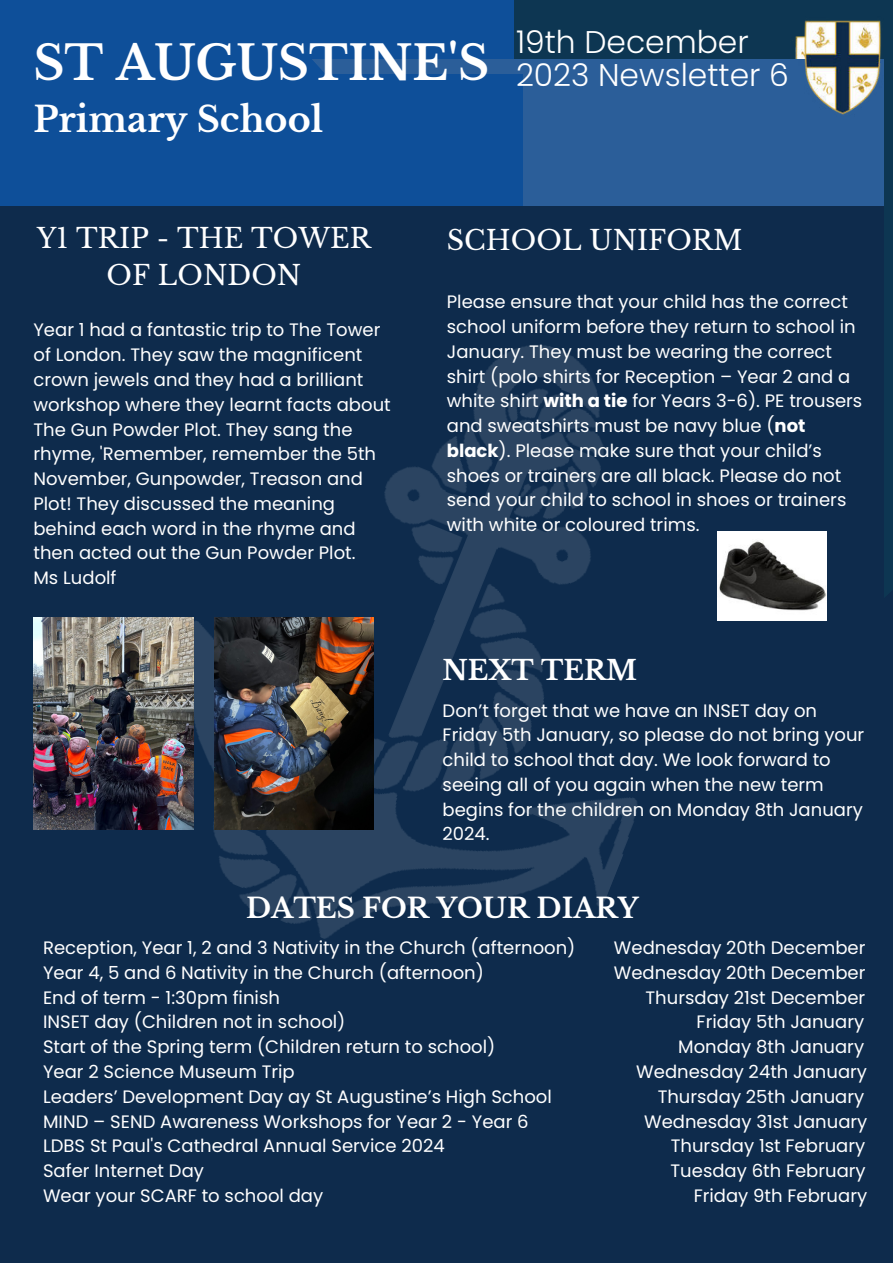
<style>
.page{position:relative;width:894px;height:1264px;background:#fff}
.page>*{position:absolute;margin:0;border:0;box-sizing:border-box;transform-origin:0 0}
.t1{font:700 46.95px "Libre Baskerville";color:#fff}
.t2{font:700 34.95px "Libre Baskerville";color:#fff}
.t3{font:300 31.35px/32.8px "Poppins";color:#fff}
.t4{font:700 27.3px "Libre Baskerville";color:#fff}
.t5{font:27px/37.2px "Libre Baskerville";color:#fff;text-align:center}
.t6{font:700 27px "Libre Baskerville";color:#fff}
.t7{font:18px/24.8px "Poppins";color:#fff}
.s1{font-weight:700}
</style>
<div class="page">
<div style="left:0;top:0;width:892px;height:1262px;background:#0e2b4c"></div>
<div style="left:0;top:0;width:513px;height:134px;background:#0e4f99"></div>
<svg style="left:312px;top:0;width:581px;height:686px;fill:#2b5e99"></svg>
<div style="left:0;top:74px;width:522px;height:137px;background:#0e4f99"></div>
<div style="left:0;top:206px;width:891px;height:502px;background:#0e2b4c"></div>
<img style="left:790px;top:17px;width:100px;height:100px">
<img style="left:193px;top:345px;width:595px;height:594px">
<img style="left:717px;top:531px;width:109px;height:89px">
<img style="left:214px;top:617px;width:159px;height:213px">
<img style="left:33px;top:617px;width:160px;height:213px">
<h1 class="t1" style="left:33px;top:35px;width:457px">ST AUGUSTINE'S</h1>
<h2 class="t2" style="left:33px;top:98px;width:291px">Primary School</h2>
<h3 class="t3" style="left:516px;top:26px;width:274px">19th December<br>2023 Newsletter 6</h3>
<h3 class="t5" style="left:37px;top:219px;width:336px">Y1 TRIP - THE TOWER<br>OF LONDON</h3>
<p class="t7" style="left:33px;top:318px;width:359px">Year 1 had a fantastic trip to The Tower of London. They saw the magnificent crown jewels and they had a brilliant workshop where they learnt facts about<br>The Gun Powder Plot. They sang the rhyme, 'Remember, remember the 5th<br>November, Gunpowder, Treason and<br>Plot! They discussed the meaning behind each word in the rhyme and then acted out the Gun Powder Plot.<br>Ms Ludolf</p>
<h3 class="t5" style="left:446px;top:222px;width:297px">SCHOOL UNIFORM</h3>
<p class="t7" style="left:446px;top:290px;width:417px">Please ensure that your child has the correct school uniform before they return to school in January. They must be wearing the correct shirt (polo shirts for Reception – Year 2 and a white shirt <span class="s1">with a tie</span> for Years 3-6). PE trousers and sweatshirts must be navy blue (<span class="s1">not black</span>). Please make sure that your child’s shoes or trainers are all black. Please do not send your child to school in shoes or trainers with white or coloured trims.</p>
<h3 class="t6" style="left:442px;top:654px;width:196px">NEXT TERM</h3>
<p class="t7" style="left:442px;top:698px;width:423px">Don’t forget that we have an INSET day on Friday 5th January, so please do not bring your child to school that day. We look forward to seeing all of you again when the new term begins for the children on Monday 8th January 2024.</p>
<h3 class="t4" style="left:246px;top:891px;width:394px">DATES FOR YOUR DIARY</h3>
<p class="t7" style="left:43px;top:935px;width:533px">Reception, Year 1, 2 and 3 Nativity in the Church (afternoon)</p>
<p class="t7" style="left:613px;top:935px;width:253px">Wednesday 20th December</p>
<p class="t7" style="left:43px;top:960px;width:442px">Year 4, 5 and 6 Nativity in the Church (afternoon)</p>
<p class="t7" style="left:613px;top:960px;width:253px">Wednesday 20th December</p>
<p class="t7" style="left:43px;top:985px;width:238px">End of term - 1:30pm finish</p>
<p class="t7" style="left:645px;top:985px;width:221px">Thursday 21st December</p>
<p class="t7" style="left:43px;top:1009px;width:304px">INSET day (Children not in school)</p>
<p class="t7" style="left:696px;top:1009px;width:169px">Friday 5th January</p>
<p class="t7" style="left:43px;top:1034px;width:453px">Start of the Spring term (Children return to school)</p>
<p class="t7" style="left:678px;top:1034px;width:187px">Monday 8th January</p>
<p class="t7" style="left:43px;top:1059px;width:253px">Year 2 Science Museum Trip</p>
<p class="t7" style="left:636px;top:1059px;width:232px">Wednesday 24th January</p>
<p class="t7" style="left:43px;top:1084px;width:510px">Leaders’ Development Day ay St Augustine’s High School</p>
<p class="t7" style="left:657px;top:1084px;width:208px">Thursday 25th January</p>
<p class="t7" style="left:43px;top:1108px;width:487px">MIND – SEND Awareness Workshops for Year 2 - Year 6</p>
<p class="t7" style="left:644px;top:1108px;width:225px">Wednesday 31st January</p>
<p class="t7" style="left:43px;top:1133px;width:403px">LDBS St Paul's Cathedral Annual Service 2024</p>
<p class="t7" style="left:670px;top:1133px;width:196px">Thursday 1st February</p>
<p class="t7" style="left:43px;top:1158px;width:162px">Safer Internet Day</p>
<p class="t7" style="left:670px;top:1158px;width:197px">Tuesday 6th February</p>
<p class="t7" style="left:43px;top:1183px;width:281px">Wear your SCARF to school day</p>
<p class="t7" style="left:693px;top:1183px;width:175px">Friday 9th February</p>
</div>
